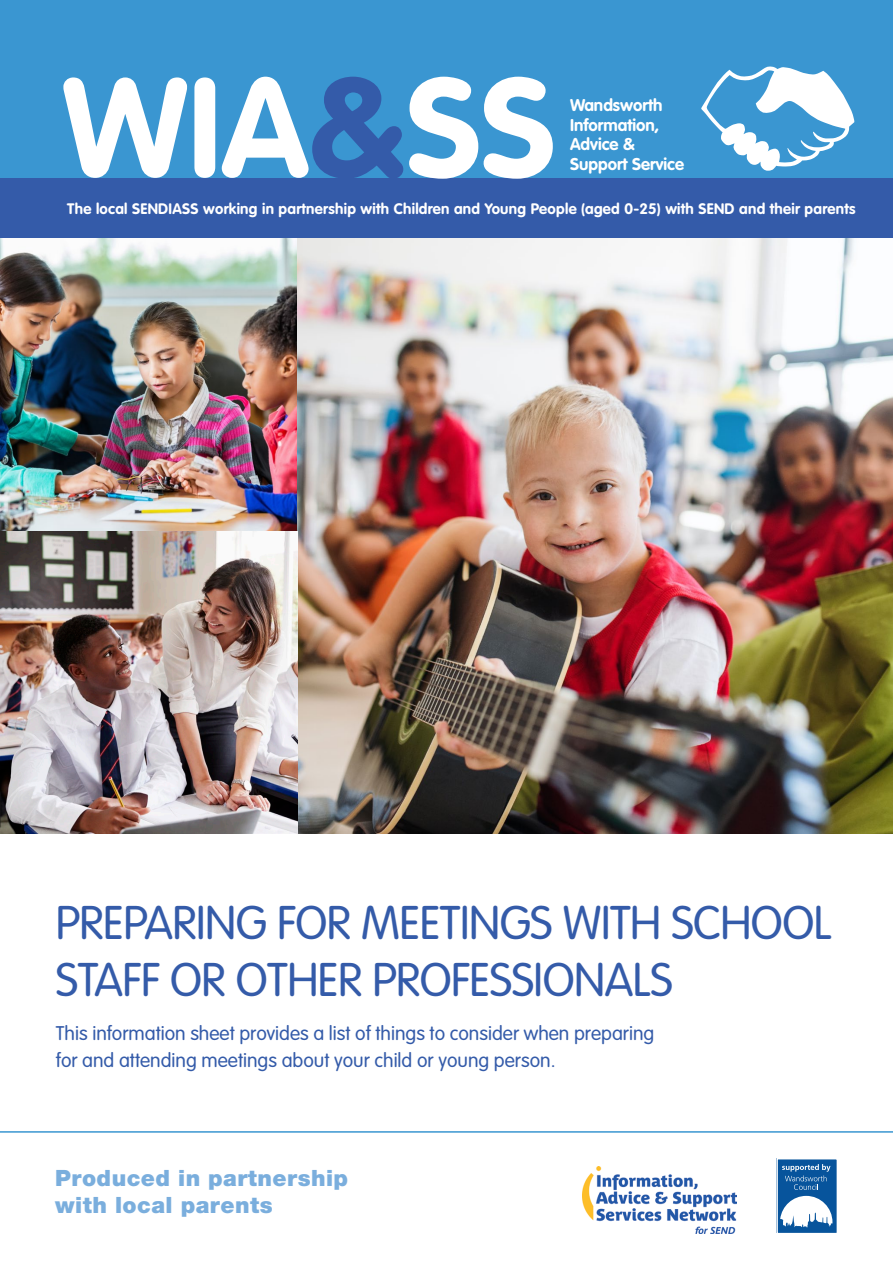
<style>
.page{position:relative;width:893px;height:1263px;background:#fff}
.page>*{position:absolute;margin:0;border:0;box-sizing:border-box;transform-origin:0 0}
.t1{font:700 138.6px "VAG Rounded LT";color:#fff}
.t2{font:300 46.5px/57px "VAG Rounded LT";letter-spacing:-.01em;color:#345ba9}
.t3{font:900 22.5px/27px "Helvetica Neue LT";letter-spacing:.02em;color:#7aaedd}
.t4{font:300 19.5px/27px "VAG Rounded LT";color:#345ba9}
.t5{font:700 16.8px/19.6px "VAG Rounded LT";color:#fff}
.t6{font:700 15px "VAG Rounded LT";letter-spacing:.02em;color:#fff}
.s1{color:#345ba9}
</style>
<div class="page">
<img style="left:0;top:237px;width:298px;height:294px">
<img style="left:298px;top:237px;width:595px;height:596px">
<img style="left:582px;top:1166px;width:154px;height:67px">
<div style="left:0;top:0;width:893px;height:182px;background:#3a96d1"></div>
<div style="left:0;top:178px;width:893px;height:59px;background:#345ba9"></div>
<svg style="left:701px;top:66px;width:153px;height:105px"></svg>
<hr style="left:0;top:1131px;width:893px;height:2px;background:#3a96d1">
<div style="left:776px;top:1158px;width:60px;height:74px;background:#07549c"></div>
<svg style="left:782px;top:1164px;width:48px;height:26px"></svg>
<svg style="left:780px;top:1196px;width:52px;height:31px"></svg>
<div style="left:776px;top:1158px;width:62px;height:76px;border:2px solid #fff"></div>
<img style="left:0;top:531px;width:298px;height:302px">
<h1 class="t1" style="left:62px;top:47px;width:495px">WIA<span class="s1">&amp;</span>SS</h1>
<p class="t6" style="left:67px;top:200px;width:790px">The local SENDIASS working in partnership with Children and Young People (aged 0-25) with SEND and their parents</p>
<p class="t5" style="left:570px;top:96px;width:116px">Wandsworth<br>Information,<br>Advice &amp;<br>Support Service</p>
<h2 class="t2" style="left:56px;top:895px;width:777px">PREPARING FOR MEETINGS WITH SCHOOL<br>STAFF OR OTHER PROFESSIONALS</h2>
<p class="t4" style="left:56px;top:1020px;width:600px">This information sheet provides a list of things to consider when preparing for and attending meetings about your child or young person.</p>
<p class="t3" style="left:55px;top:1164px;width:294px">Produced in partnership with local parents</p>
</div>
